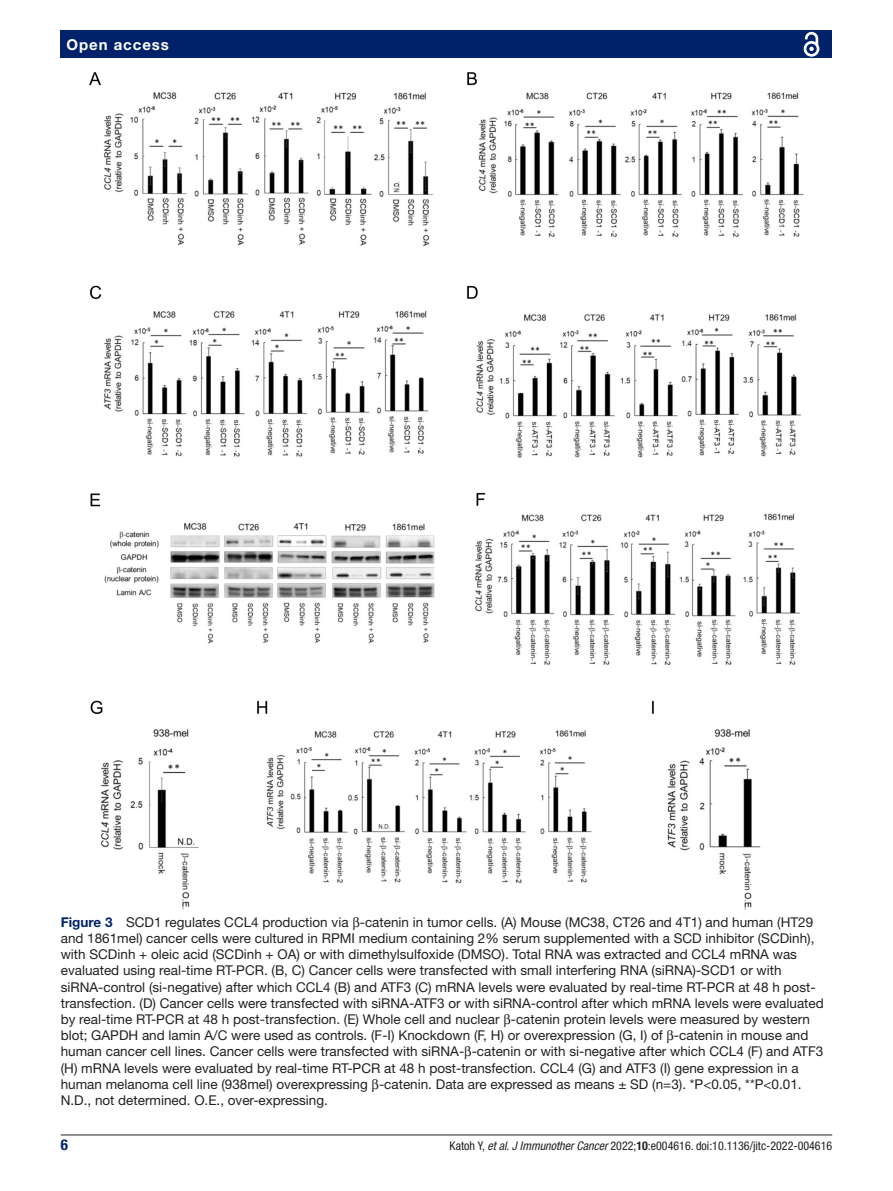
<style>
.page{position:relative;width:893px;height:1191px;background:#fff}
.page>*{position:absolute;margin:0;border:0;box-sizing:border-box;transform-origin:0 0}
.t1{font:700 15px "Helvetica Neue LT Std";letter-spacing:.065em;color:#fff}
.t2{font:700 condensed 15px "Helvetica Neue LT Std";color:#00226b}
.t3{font:13.5px/16.2px "Helvetica Neue LT Std";color:#231f20}
.t4{font:condensed 12px "Helvetica Neue LT Std";color:#231f20}
.s1{font-weight:700;color:#00226b}
.s2{font-style:italic}
.s3{font-weight:700}
</style>
<div class="page">
<hr style="left:61px;top:1134px;width:771px;height:1px;background:#231f20">
<div style="left:61px;top:31px;width:771px;height:27px;background:#00226b"></div>
<svg style="left:803px;top:31px;width:17px;height:26px"></svg>
<img style="left:89px;top:73px;width:715px;height:836px">
<p class="t1" style="left:66px;top:35px;width:104px">Open access</p>
<p class="t3" style="left:61px;top:913px;width:764px"><span class="s1">Figure 3</span> SCD1 regulates CCL4 production via -catenin in tumor cells. (A) Mouse (MC38, CT26 and 4T1) and human (HT29 and 1861mel) cancer cells were cultured in RPMI medium containing 2% serum supplemented with a SCD inhibitor (SCDinh), with SCDinh + oleic acid (SCDinh + OA) or with dimethylsulfoxide (DMSO). Total RNA was extracted and CCL4 mRNA was evaluated using real-time RT-PCR. (B, C) Cancer cells were transfected with small interfering RNA (siRNA)-SCD1 or with siRNA-control (si-negative) after which CCL4 (B) and ATF3 (C) mRNA levels were evaluated by real-time RT-PCR at 48 h post&shy;transfection. (D) Cancer cells were transfected with siRNA-ATF3 or with siRNA-control after which mRNA levels were evaluated by real-time RT-PCR at 48 h post-transfection. (E) Whole cell and nuclear -catenin protein levels were measured by western blot; GAPDH and lamin A/C were used as controls. (F-I) Knockdown (F, H) or overexpression (G, I) of -catenin in mouse and human cancer cell lines. Cancer cells were transfected with siRNA- -catenin or with si-negative after which CCL4 (F) and ATF3 (H) mRNA levels were evaluated by real-time RT-PCR at 48 h post-transfection. CCL4 (G) and ATF3 (I) gene expression in a human melanoma cell line (938mel) overexpressing -catenin. Data are expressed as means ± SD (n=3). *P&lt;0.05, **P&lt;0.01.<br>N.D., not determined. O.E., over-expressing.</p>
<p class="t2" style="left:61px;top:1135px;width:9px">6</p>
<p class="t4" style="left:450px;top:1138px;width:384px">Katoh Y, <span class="s2">et al</span>. <span class="s2">J Immunother Cancer</span> 2022;<span class="s3">10</span>:e004616. doi:10.1136/jitc-2022-004616</p>
</div>
